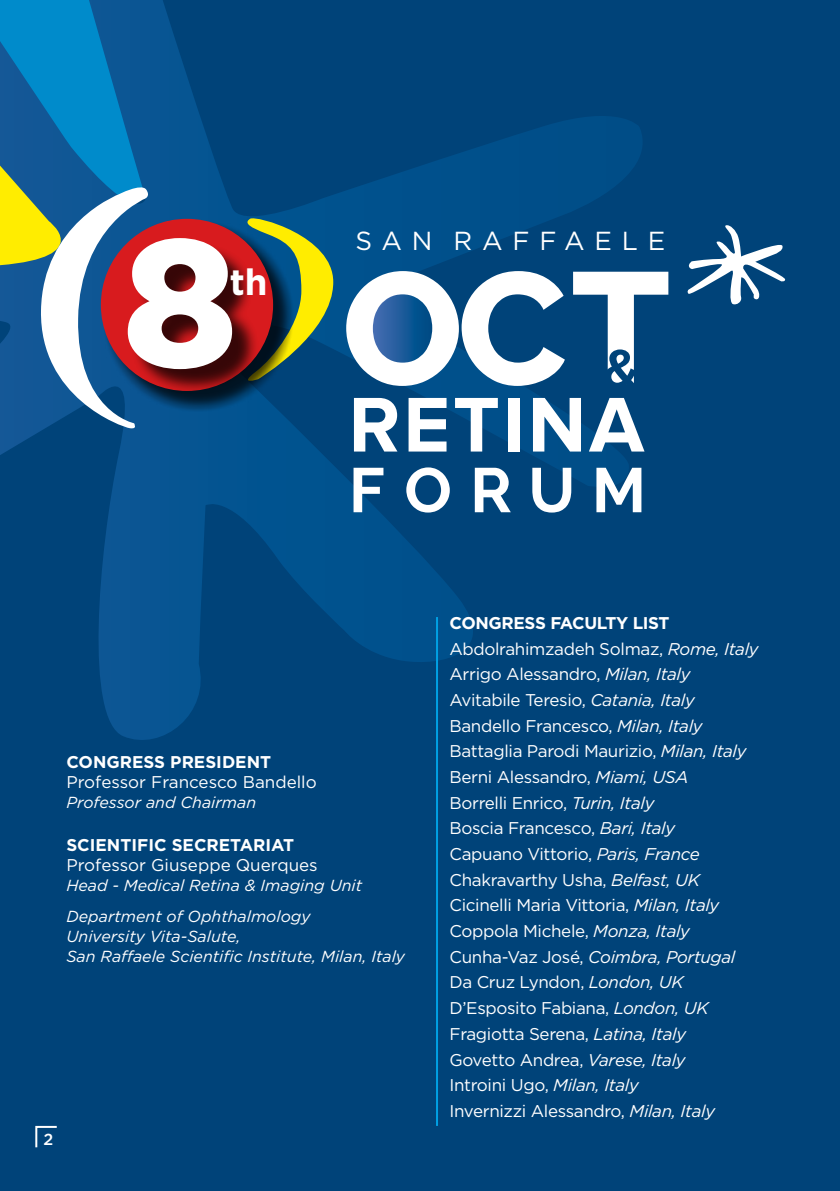
<style>
.page{position:relative;width:840px;height:1191px;background:#fff}
.page>*{position:absolute;margin:0;border:0;box-sizing:border-box;transform-origin:0 0}
.t1{font:900 181px "Gotham";color:#fff}
.t2{font:700 36.4px "Gotham";color:#fff}
.t3{font:26px "Gotham";letter-spacing:.375em;color:#fff}
.t4{font:17px/25.6px "Gotham";letter-spacing:-.02em;color:#fff}
.t5{font:17px "Gotham";color:#fff}
.t6{font:700 17px "Gotham";color:#fff}
.t7{font:italic 16px/31.4px "Gotham";color:#fff}
.t8{font:500 16px "Gotham";color:#fff}
.s1{font-weight:700}
.s2{font-style:italic}
</style>
<div class="page">
<div style="left:0;top:0;width:839px;height:1191px;background:#004379"></div>
<svg style="left:0;top:0;width:658px;height:740px"></svg>
<svg style="left:237px;top:215px;width:96px;height:171px"></svg>
<svg style="left:0;top:16px;width:151px;height:564px"></svg>
<svg style="left:104px;top:222px;width:189px;height:189px"></svg>
<div style="left:101px;top:219px;width:172px;height:172px;background:#d81b1e;border-radius:50%"></div>
<div style="left:132px;top:244px;width:126px;height:150px;background:#000;opacity:.75"></div>
<svg style="left:687px;top:225px;width:97px;height:80px"></svg>
<svg style="left:346px;top:271px;width:218px;height:115px"></svg>
<svg style="left:572px;top:272px;width:96px;height:116px"></svg>
<svg style="left:354px;top:398px;width:43px;height:53px"></svg>
<svg style="left:408px;top:398px;width:38px;height:53px"></svg>
<svg style="left:455px;top:398px;width:42px;height:53px"></svg>
<div style="left:507px;top:398px;width:12px;height:53px;background:#fff"></div>
<svg style="left:532px;top:398px;width:48px;height:53px"></svg>
<svg style="left:588px;top:398px;width:56px;height:53px"></svg>
<svg style="left:353px;top:468px;width:30px;height:44px"></svg>
<svg style="left:406px;top:467px;width:43px;height:45px"></svg>
<svg style="left:474px;top:468px;width:36px;height:44px"></svg>
<svg style="left:532px;top:468px;width:39px;height:44px"></svg>
<svg style="left:596px;top:468px;width:45px;height:44px"></svg>
<hr style="left:436px;top:617px;width:2px;height:508px;background:#009fe3">
<svg style="left:35px;top:1125px;width:22px;height:23px"></svg>
<h1 class="t1" style="left:123px;top:178px;width:116px">8</h1>
<h3 class="t3" style="left:355px;top:224px;width:311px">SAN RAFFAELE</h3>
<h2 class="t2" style="left:229px;top:258px;width:39px">th</h2>
<p class="t6" style="left:66px;top:750px;width:206px">CONGRESS PRESIDENT</p>
<p class="t5" style="left:66px;top:771px;width:252px">Professor Francesco Bandello</p>
<p class="t7" style="left:66px;top:786px;width:191px">Professor and Chairman</p>
<p class="t6" style="left:66px;top:833px;width:229px">SCIENTIFIC SECRETARIAT</p>
<p class="t5" style="left:66px;top:853px;width:253px">Professor Giuseppe Querques</p>
<p class="t7" style="left:66px;top:869px;width:297px">Head - Medical Retina &amp; Imaging Unit<br>Department of Ophthalmology</p>
<p class="t7" style="left:66px;top:926px;width:340px;line-height:20px">University Vita-Salute,<br>San Raffaele Scientific Institute, Milan, Italy</p>
<p class="t8" style="left:43px;top:1129px;width:11px">2</p>
<p class="t4" style="left:449px;top:610px;width:310px"><span class="s1">CONGRESS FACULTY LIST<br></span>Abdolrahimzadeh Solmaz, <span class="s2">Rome, Italy<br></span>Arrigo Alessandro, <span class="s2">Milan, Italy<br></span>Avitabile Teresio, <span class="s2">Catania, Italy<br></span>Bandello Francesco, <span class="s2">Milan, Italy<br></span>Battaglia Parodi Maurizio, <span class="s2">Milan, Italy<br></span>Berni Alessandro, <span class="s2">Miami, USA<br></span>Borrelli Enrico, <span class="s2">Turin, Italy<br></span>Boscia Francesco, <span class="s2">Bari, Italy<br></span>Capuano Vittorio, <span class="s2">Paris, France<br></span>Chakravarthy Usha, <span class="s2">Belfast, UK<br></span>Cicinelli Maria Vittoria, <span class="s2">Milan, Italy<br></span>Coppola Michele, <span class="s2">Monza, Italy<br></span>Cunha-Vaz José, <span class="s2">Coimbra, Portugal<br></span>Da Cruz Lyndon, <span class="s2">London, UK<br></span>D’Esposito Fabiana, <span class="s2">London, UK<br></span>Fragiotta Serena, <span class="s2">Latina, Italy<br></span>Govetto Andrea, <span class="s2">Varese, Italy<br></span>Introini Ugo, <span class="s2">Milan, Italy<br></span>Invernizzi Alessandro, <span class="s2">Milan, Italy</span></p>
</div>
